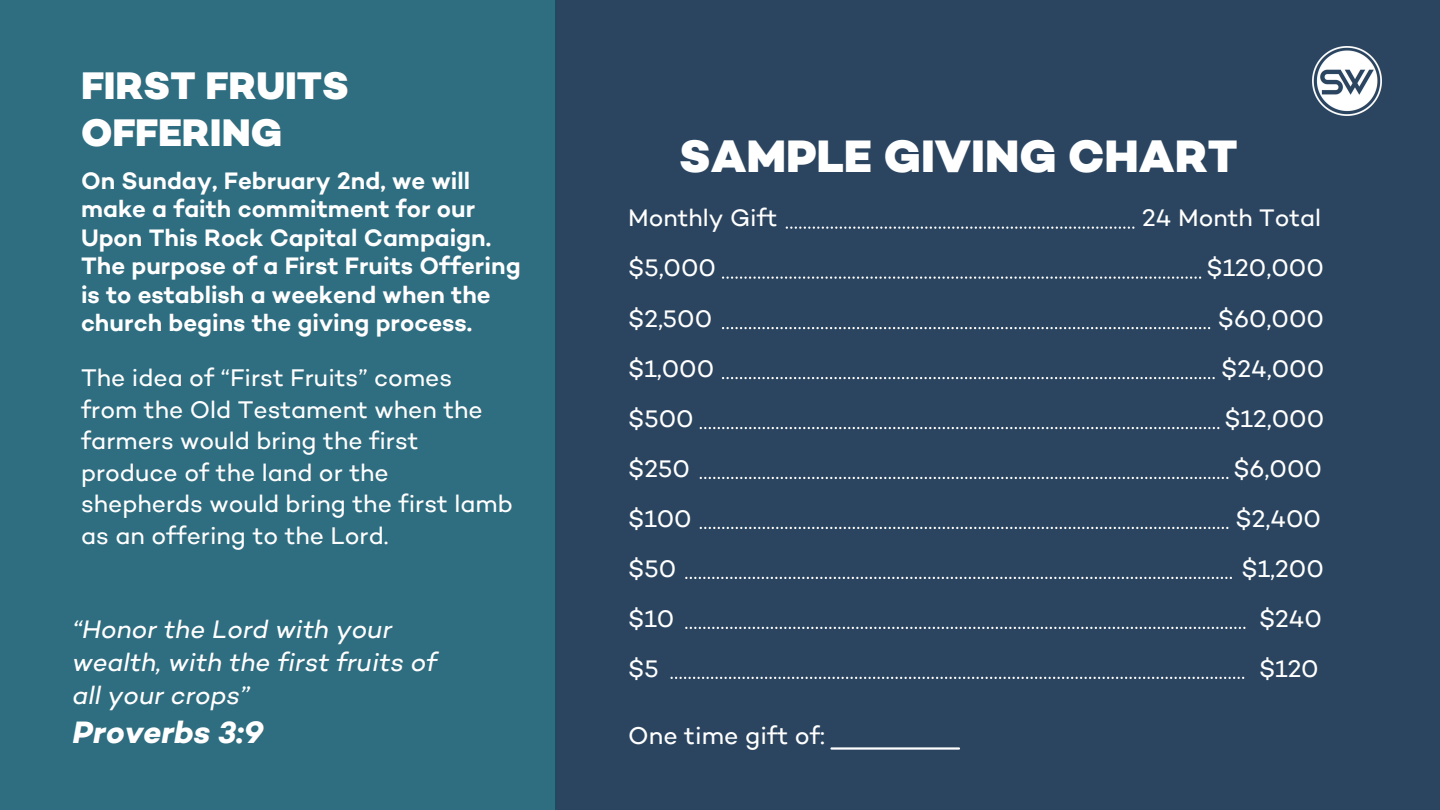
<style>
.page{position:relative;width:1440px;height:810px;background:#2b4560}
.page>*{position:absolute;margin:0;border:0;box-sizing:border-box;transform-origin:0 0}
.t1{font:800 46.3px "Campton";color:#fff}
.t2{font:800 39.2px/47px "Campton";color:#fff}
.t3{font:italic 700 31.5px "Campton";color:#fff}
.t4{font:italic 25.8px/32.9px "Campton";color:#fff}
.t5{font:24.8px "Campton";color:#fff}
.t6{font:24.5px/31.5px "Campton";color:#fff}
.t7{font:24.4px "Campton";color:#fff}
.t8{font:600 24.3px/28.5px "Campton";color:#fff}
</style>
<div class="page">
<div style="left:0;top:0;width:554px;height:810px;background:#2f6d80"></div>
<svg style="left:786px;top:227px;width:348px;height:2px"></svg>
<svg style="left:722px;top:276px;width:479px;height:3px"></svg>
<svg style="left:722px;top:327px;width:488px;height:2px"></svg>
<svg style="left:722px;top:377px;width:493px;height:2px"></svg>
<svg style="left:700px;top:427px;width:519px;height:2px"></svg>
<svg style="left:700px;top:477px;width:528px;height:2px"></svg>
<svg style="left:700px;top:527px;width:528px;height:2px"></svg>
<svg style="left:685px;top:577px;width:547px;height:2px"></svg>
<svg style="left:685px;top:627px;width:561px;height:2px"></svg>
<svg style="left:671px;top:677px;width:573px;height:2px"></svg>
<hr style="left:831px;top:747px;width:128px;height:3px;background:#fff">
<img style="left:1312px;top:47px;width:69px;height:69px">
<h2 class="t2" style="left:81px;top:61px;width:269px">FIRST FRUITS<br>OFFERING</h2>
<p class="t8" style="left:81px;top:166px;width:441px">On Sunday, February 2nd, we will make a faith commitment for our Upon This Rock Capital Campaign.<br>The purpose of a First Fruits Offering is to establish a weekend when the church begins the giving process.</p>
<p class="t6" style="left:81px;top:362px;width:433px">The idea of “First Fruits” comes from the Old Testament when the farmers would bring the first produce of the land or the shepherds would bring the first lamb as an offering to the Lord.</p>
<p class="t4" style="left:73px;top:613px;width:366px">“Honor the Lord with your wealth, with the first fruits of all your crops”</p>
<p class="t3" style="left:73px;top:713px;width:193px">Proverbs 3:9</p>
<h1 class="t1" style="left:679px;top:128px;width:560px">SAMPLE GIVING CHART</h1>
<p class="t7" style="left:1142px;top:203px;width:180px">24 Month Total</p>
<p class="t7" style="left:628px;top:253px;width:89px">$5,000</p>
<p class="t7" style="left:1207px;top:253px;width:119px">$120,000</p>
<p class="t7" style="left:628px;top:304px;width:86px">$2,500</p>
<p class="t7" style="left:1218px;top:304px;width:108px">$60,000</p>
<p class="t7" style="left:628px;top:354px;width:88px">$1,000</p>
<p class="t7" style="left:1221px;top:354px;width:104px">$24,000</p>
<p class="t7" style="left:628px;top:403px;width:67px">$500</p>
<p class="t7" style="left:1224px;top:403px;width:101px">$12,000</p>
<p class="t7" style="left:628px;top:453px;width:63px">$250</p>
<p class="t7" style="left:1233px;top:453px;width:90px">$6,000</p>
<p class="t7" style="left:628px;top:503px;width:65px">$100</p>
<p class="t7" style="left:1236px;top:503px;width:87px">$2,400</p>
<p class="t7" style="left:628px;top:553px;width:50px">$50</p>
<p class="t7" style="left:1242px;top:553px;width:84px">$1,200</p>
<p class="t7" style="left:628px;top:603px;width:48px">$10</p>
<p class="t7" style="left:1259px;top:603px;width:64px">$240</p>
<p class="t7" style="left:628px;top:653px;width:32px">$5</p>
<p class="t7" style="left:1259px;top:653px;width:61px">$120</p>
<p class="t7" style="left:628px;top:203px;width:151px">Monthly Gift</p>
<p class="t5" style="left:628px;top:720px;width:198px">One time gift of:</p>
</div>
